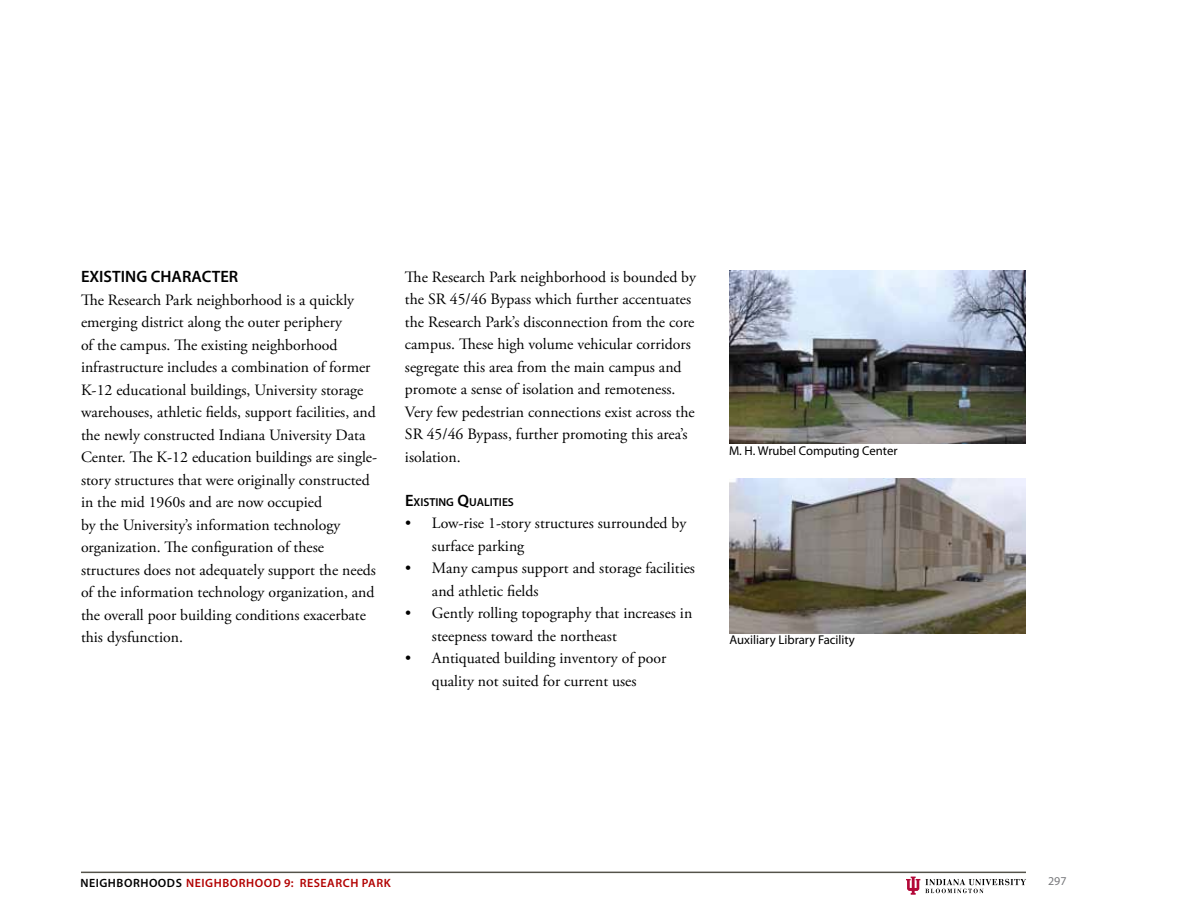
<style>
.page{position:relative;width:1188px;height:918px;background:#fff}
.page>*{position:absolute;margin:0;border:0;box-sizing:border-box;transform-origin:0 0}
.t1{font:600 16.5px "Myriad Pro";color:#000}
.t2{font:15.75px/22.5px "Adobe Garamond Pro";color:#000}
.t3{font:12.75px "Myriad Pro";color:#000}
.t4{font:600 12px "Myriad Pro";letter-spacing:.045em;color:#b20000}
.t5{font:600 12px "Myriad Pro";color:#000}
.t6{font:12px "Myriad Pro";color:#77787b}
.t7{font:600 11.55px "Myriad Pro";color:#000}
.s1{font-size:16.5px}
</style>
<div class="page">
<hr style="left:81px;top:872px;width:945px;height:1px;background:#54534a">
<svg style="left:906px;top:877px;width:120px;height:18px"></svg>
<img style="left:729px;top:270px;width:297px;height:173px">
<img style="left:729px;top:478px;width:297px;height:155px">
<p class="t1" style="left:81px;top:266px;width:159px">EXISTING CHARACTER</p>
<p class="t2" style="left:81px;top:289px;width:298px">The Research Park neighborhood is a quickly emerging district along the outer periphery<br>of the campus. The existing neighborhood infrastructure includes a combination of former K-12 educational buildings, University storage warehouses, athletic fields, support facilities, and the newly constructed Indiana University Data Center. The K-12 education buildings are single&shy;story structures that were originally constructed in the mid 1960s and are now occupied<br>by the University’s information technology organization. The configuration of these structures does not adequately support the needs of the information technology organization, and the overall poor building conditions exacerbate this dysfunction.</p>
<p class="t2" style="left:405px;top:266px;width:292px">The Research Park neighborhood is bounded by the SR 45/46 Bypass which further accentuates the Research Park’s disconnection from the core campus. These high volume vehicular corridors segregate this area from the main campus and promote a sense of isolation and remoteness.<br>Very few pedestrian connections exist across the SR 45/46 Bypass, further promoting this area’s isolation.</p>
<p class="t7" style="left:405px;top:494px;width:110px"><span class="s1">E</span>XISTING <span class="s1">Q</span>UALITIES</p>
<p class="t2" style="left:432px;top:512px;width:256px;text-indent:-27px">• Low-rise 1-story structures surrounded by surface parking</p>
<p class="t2" style="left:432px;top:557px;width:265px;text-indent:-27px">• Many campus support and storage facilities and athletic fields</p>
<p class="t2" style="left:432px;top:602px;width:262px;text-indent:-27px">• Gently rolling topography that increases in steepness toward the northeast</p>
<p class="t2" style="left:405px;top:647px;width:263px;text-align:center">• Antiquated building inventory of poor quality not suited for current uses</p>
<p class="t3" style="left:729px;top:444px;width:170px">M. H. Wrubel Computing Center</p>
<p class="t3" style="left:730px;top:633px;width:127px">Auxiliary Library Facility</p>
<p class="t5" style="left:80px;top:875px;width:9px">NEIGHBORHOODS</p>
<p class="t4" style="left:186px;top:875px;width:206px">NEIGHBORHOOD 9: RESEARCH PARK</p>
<p class="t6" style="left:1048px;top:875px;width:20px">297</p>
</div>
